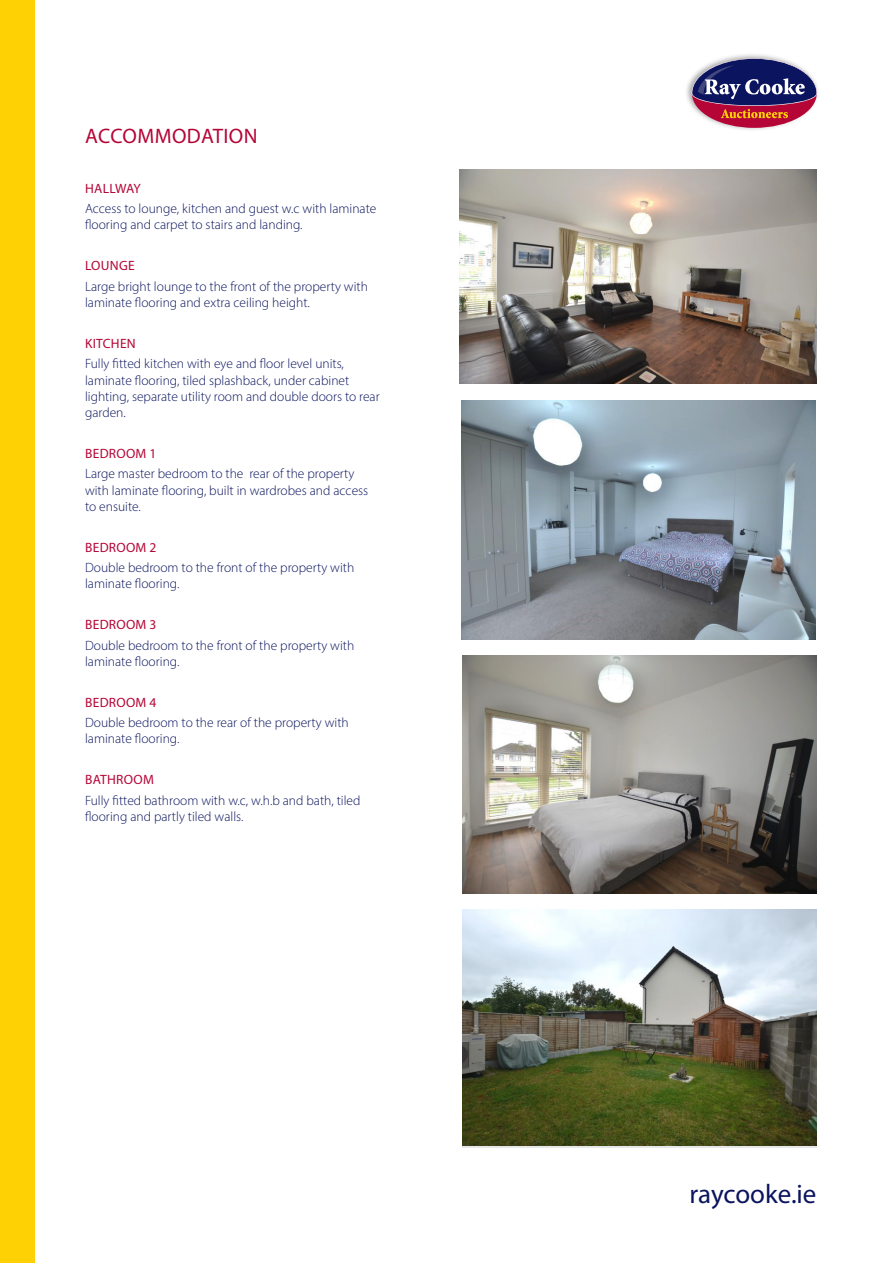
<style>
.page{position:relative;width:893px;height:1263px;background:#fff}
.page>*{position:absolute;margin:0;border:0;box-sizing:border-box;transform-origin:0 0}
.t1{font:27px "Myriad Pro";letter-spacing:-.005em;color:#0b145e}
.RC_Body_Head{font:21px "Myriad Pro";letter-spacing:.02em;color:#b50536}
.RC_Body_Accommodatio{font:300 13.5px/16.2px "Myriad Pro";color:#0b145e}
.RC_Body_Sub_Head{font:13.5px "Myriad Pro";letter-spacing:.02em;color:#b50536}
.RC_Body_Sub_Head-2{font:13.5px "Myriad Pro";letter-spacing:-.01em;color:#b50536}
</style>
<div class="page">
<div style="left:0;top:0;width:34px;height:1263px;background:#fed105"></div>
<img style="left:686px;top:54px;width:132px;height:76px">
<div style="left:692px;top:59px;width:125px;height:69px;background:#b50536;border-radius:50%"></div>
<svg style="left:692px;top:58px;width:125px;height:60px"></svg>
<img style="left:463px;top:910px;width:354px;height:235px">
<img style="left:462px;top:655px;width:354px;height:239px">
<img style="left:461px;top:401px;width:354px;height:238px">
<img style="left:459px;top:169px;width:358px;height:214px">
<p class="RC_Body_Head" style="left:85px;top:123px;width:174px">ACCOMMODATION</p>
<p class="RC_Body_Sub_Head-2" style="left:85px;top:180px;width:57px">HALLWAY</p>
<p class="RC_Body_Accommodatio" style="left:85px;top:200px;width:293px">Access to lounge, kitchen and guest w.c with laminate flooring and carpet to stairs and landing.</p>
<p class="RC_Body_Sub_Head" style="left:85px;top:257px;width:51px">LOUNGE</p>
<p class="RC_Body_Accommodatio" style="left:85px;top:278px;width:284px">Large bright lounge to the front of the property with laminate flooring and extra ceiling height.</p>
<p class="RC_Body_Sub_Head" style="left:85px;top:335px;width:52px">KITCHEN</p>
<p class="RC_Body_Accommodatio" style="left:85px;top:356px;width:296px">Fully fitted kitchen with eye and floor level units, laminate flooring, tiled splashback, under cabinet lighting, separate utility room and double doors to rear garden.</p>
<p class="RC_Body_Sub_Head" style="left:85px;top:445px;width:73px">BEDROOM 1</p>
<p class="RC_Body_Accommodatio" style="left:85px;top:466px;width:285px">Large master bedroom to the rear of the property with laminate flooring, built in wardrobes and access to ensuite.</p>
<p class="RC_Body_Sub_Head" style="left:85px;top:539px;width:73px">BEDROOM 2</p>
<p class="RC_Body_Accommodatio" style="left:85px;top:559px;width:271px">Double bedroom to the front of the property with laminate flooring.</p>
<p class="RC_Body_Sub_Head" style="left:85px;top:616px;width:73px">BEDROOM 3</p>
<p class="RC_Body_Accommodatio" style="left:85px;top:637px;width:271px">Double bedroom to the front of the property with laminate flooring.</p>
<p class="RC_Body_Sub_Head" style="left:85px;top:694px;width:73px">BEDROOM 4</p>
<p class="RC_Body_Accommodatio" style="left:85px;top:714px;width:265px">Double bedroom to the rear of the property with laminate flooring.</p>
<p class="RC_Body_Sub_Head" style="left:85px;top:771px;width:70px">BATHROOM</p>
<p class="RC_Body_Accommodatio" style="left:85px;top:792px;width:277px">Fully fitted bathroom with w.c, w.h.b and bath, tiled flooring and partly tiled walls.</p>
<h1 class="t1" style="left:690px;top:1178px;width:128px">raycooke.ie</h1>
</div>
